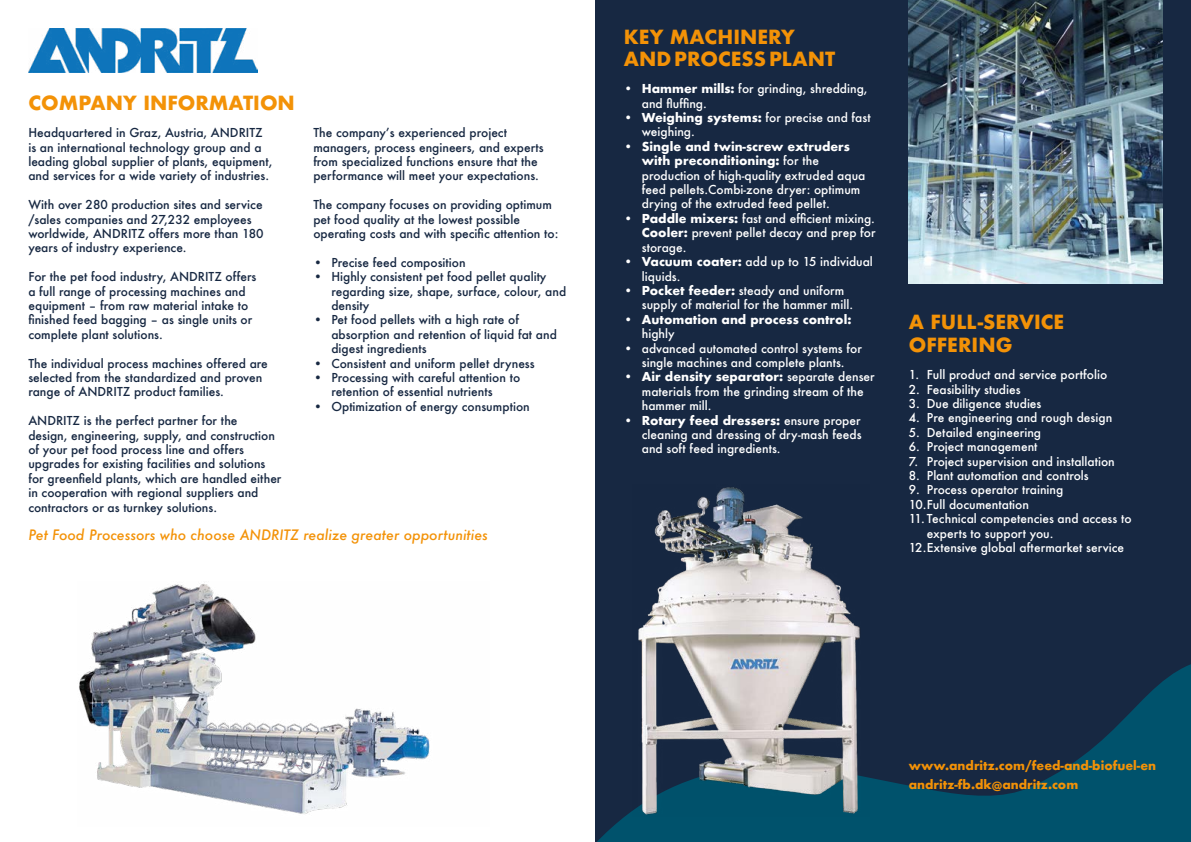
<style>
.page{position:relative;width:1191px;height:842px;background:#fff}
.page>*{position:absolute;margin:0;border:0;box-sizing:border-box;transform-origin:0 0}
.t1{font:700 19px/22.8px "Futura";color:#f39207}
.t2{font:italic 500 14px "Futura";color:#f39207}
.t3{font:500 12px/14.4px "Futura";color:#172842}
.t4{font:500 12px/14.4px "Futura";color:#fff}
.t5{font:700 12px/19px "Futura";color:#f39207}
.t6{font:700 12px/14.4px "Futura";color:#fff}
.s1{font-weight:700}
.s2{font-weight:500}
</style>
<div class="page">
<div style="left:595px;top:0;width:596px;height:842px;background:#172842"></div>
<svg style="left:597px;top:664px;width:594px;height:178px"></svg>
<img style="left:909px;top:0;width:253px;height:283px">
<img style="left:28px;top:28px;width:229px;height:44px">
<img style="left:632px;top:487px;width:237px;height:329px">
<img style="left:79px;top:584px;width:351px;height:230px">
<h1 class="t1" style="left:28px;top:92px;width:268px">COMPANY INFORMATION</h1>
<p class="t3" style="left:28px;top:125px;width:245px">Headquartered in Graz, Austria, ANDRITZ is an international technology group and a leading global supplier of plants, equipment, and services for a wide variety of industries.</p>
<p class="t3" style="left:28px;top:197px;width:237px">With over 280 production sites and service /sales companies and 27,232 employees worldwide, ANDRITZ offers more than 180 years of industry experience.</p>
<p class="t3" style="left:28px;top:269px;width:230px">For the pet food industry, ANDRITZ offers a full range of processing machines and equipment – from raw material intake to finished feed bagging – as single units or complete plant solutions.</p>
<p class="t3" style="left:28px;top:356px;width:241px">The individual process machines offered are selected from the standardized and proven range of ANDRITZ product families.</p>
<p class="t3" style="left:28px;top:413px;width:255px">ANDRITZ is the perfect partner for the<br>design, engineering, supply, and construction of your pet food process line and offers upgrades for existing facilities and solutions for greenfield plants, which are handled either in cooperation with regional suppliers and contractors or as turnkey solutions.</p>
<p class="t3" style="left:313px;top:125px;width:232px">The company’s experienced project managers, process engineers, and experts from specialized functions ensure that the performance will meet your expectations.</p>
<p class="t3" style="left:313px;top:197px;width:247px">The company focuses on providing optimum pet food quality at the lowest possible operating costs and with specific attention to:</p>
<p class="t3" style="left:313px;top:255px;width:154px">• Precise feed composition</p>
<p class="t3" style="left:331px;top:269px;width:236px;text-indent:-18px">• Highly consistent pet food pellet quality regarding size, shape, surface, colour, and density</p>
<p class="t3" style="left:331px;top:312px;width:227px;text-indent:-18px">• Pet food pellets with a high rate of absorption and retention of liquid fat and digest ingredients</p>
<p class="t3" style="left:313px;top:356px;width:223px">• Consistent and uniform pellet dryness</p>
<p class="t3" style="left:331px;top:370px;width:190px;text-indent:-18px">• Processing with careful attention to retention of essential nutrients</p>
<p class="t3" style="left:313px;top:399px;width:218px">• Optimization of energy consumption</p>
<p class="t2" style="left:28px;top:525px;width:461px">Pet Food Processors who choose ANDRITZ realize greater opportunities</p>
<h1 class="t1" style="left:624px;top:25px;width:213px">KEY MACHINERY<br>AND PROCESS PLANT</h1>
<p class="t4" style="left:642px;top:81px;width:227px;text-indent:-18px">• <span class="s1">Hammer mills:</span> for grinding, shredding, and fluffing.</p>
<p class="t4" style="left:642px;top:110px;width:230px;text-indent:-18px">• <span class="s1">Weighing systems:</span> for precise and fast weighing.</p>
<p class="t4" style="left:642px;top:139px;width:225px;text-indent:-18px">• <span class="s1">Single and twin-screw extruders with preconditioning:</span> for the production of high-quality extruded aqua feed pellets.Combi-zone dryer: optimum drying of the extruded feed pellet.</p>
<p class="t4" style="left:642px;top:211px;width:235px;text-align:justify;text-indent:-18px">• <span class="s1">Paddle mixers:</span> fast and efficient mixing.<br><span class="s1">Cooler:</span> prevent pellet decay and prep for storage.</p>
<p class="t4" style="left:642px;top:254px;width:233px;text-indent:-18px">• <span class="s1">Vacuum coater:</span> add up to 15 individual liquids.</p>
<p class="t4" style="left:642px;top:283px;width:213px;text-indent:-18px">• <span class="s1">Pocket feeder:</span> steady and uniform supply of material for the hammer mill.</p>
<p class="t6" style="left:642px;top:312px;width:211px;text-indent:-18px"><span class="s2">•</span> Automation and process control: <span class="s2">highly</span></p>
<p class="t4" style="left:624px;top:341px;width:240px;text-align:center">• advanced automated control systems for single machines and complete plants.</p>
<p class="t4" style="left:642px;top:369px;width:234px;text-indent:-18px">• <span class="s1">Air density separator:</span> separate denser materials from the grinding stream of the hammer mill.</p>
<p class="t4" style="left:642px;top:413px;width:221px;text-align:justify;text-indent:-18px">• <span class="s1">Rotary feed dressers:</span> ensure proper cleaning and dressing of dry-mash feeds and soft feed ingredients.</p>
<h1 class="t1" style="left:909px;top:311px;width:157px">A FULL-SERVICE<br>OFFERING</h1>
<p class="t4" style="left:909px;top:367px;width:200px">1. Full product and service portfolio</p>
<p class="t4" style="left:909px;top:382px;width:113px">2. Feasibility studies</p>
<p class="t4" style="left:909px;top:396px;width:134px">3. Due diligence studies</p>
<p class="t4" style="left:909px;top:411px;width:205px">4. Pre engineering and rough design</p>
<p class="t4" style="left:909px;top:425px;width:134px">5. Detailed engineering</p>
<p class="t4" style="left:909px;top:439px;width:130px">6. Project management</p>
<p class="t4" style="left:909px;top:454px;width:207px">7. Project supervision and installation</p>
<p class="t4" style="left:909px;top:468px;width:181px">8. Plant automation and controls</p>
<p class="t4" style="left:909px;top:483px;width:156px">9. Process operator training<br>10.Full documentation</p>
<p class="t4" style="left:909px;top:511px;width:224px">11. Technical competencies and access to</p>
<p class="t4" style="left:927px;top:526px;width:128px">experts to support you.</p>
<p class="t4" style="left:909px;top:540px;width:217px">12.Extensive global aftermarket service</p>
<p class="t5" style="left:909px;top:756px;width:249px">www.andritz.com/feed-and-biofuel-en andritz-fb.dk@andritz.com</p>
</div>
